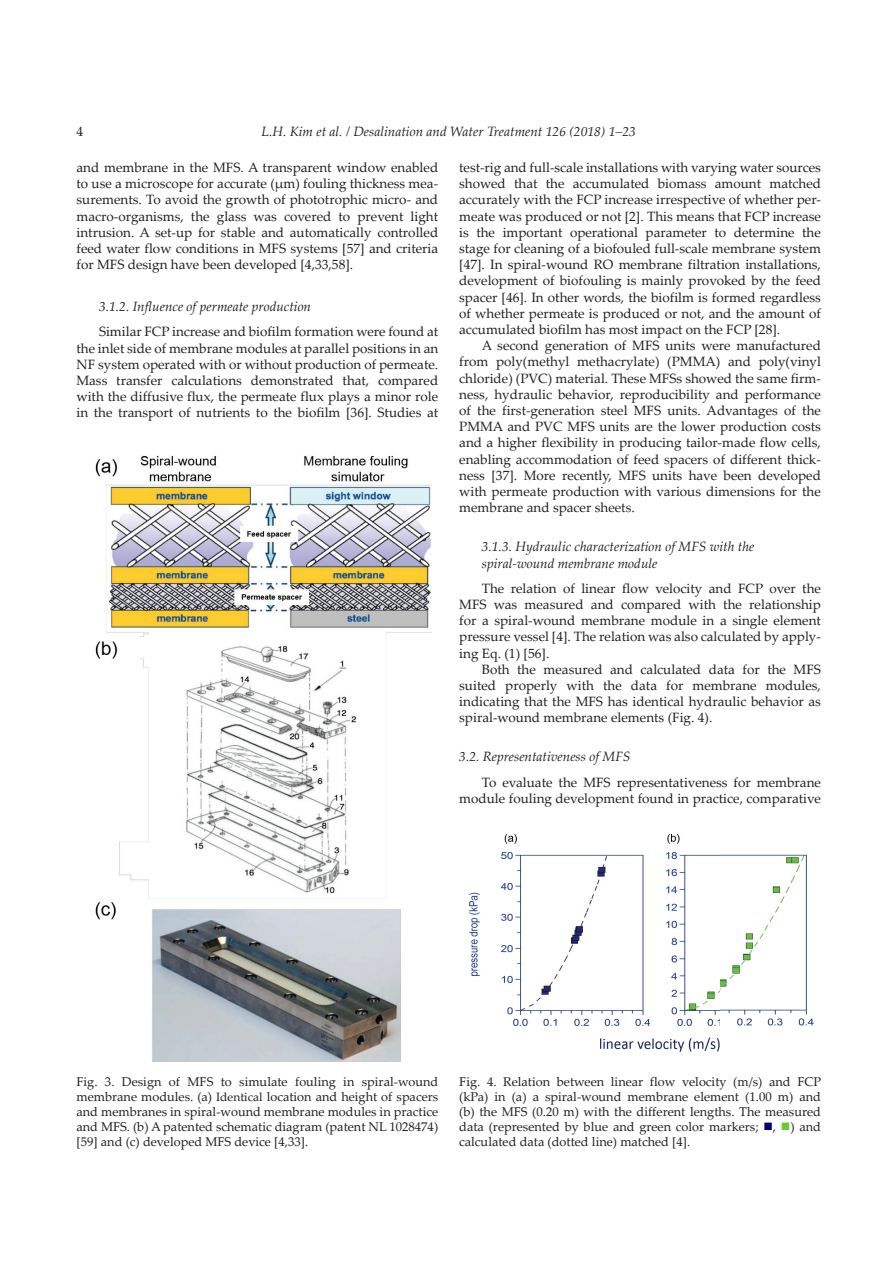
<style>
.page{position:relative;width:893px;height:1263px;background:#fff}
.page>*{position:absolute;margin:0;border:0;box-sizing:border-box;transform-origin:0 0}
.T{font:13.5px/16.2px "Palatino Linotype";color:#231f20;text-align:justify}
._3_HEAD{font:italic 13.5px/16.5px "Palatino Linotype";color:#231f20}
._2_HEAD{font:italic 13.5px "Palatino Linotype";color:#231f20}
.FIG_CAP{font:12.75px/15px "Palatino Linotype";color:#231f20;text-align:justify}
.s1{font-size:12px}
.s2{color:#006}
.s3{color:#6c3}
</style>
<div class="page">
<img style="left:95px;top:456px;width:336px;height:606px">
<img style="left:469px;top:834px;width:345px;height:218px">
<p class="T" style="left:76px;top:123px;width:8px">4</p>
<p class="_3_HEAD" style="left:262px;top:123px;width:376px">L.H. Kim et al. / Desalination and Water Treatment 126 (2018) 1–23</p>
<p class="T" style="left:76px;top:159px;width:363px">and membrane in the MFS. A transparent window enabled to use a microscope for accurate (µm) fouling thickness mea&shy;surements. To avoid the growth of phototrophic micro- and macro-organisms, the glass was covered to prevent light intrusion. A set-up for stable and automatically controlled feed water flow conditions in MFS systems [57] and criteria for MFS design have been developed [4,33,58].</p>
<p class="_3_HEAD" style="left:99px;top:298px;width:214px">3.1.2. Influence of permeate production</p>
<p class="T" style="left:76px;top:323px;width:363px;text-indent:22px">Similar FCP increase and biofilm formation were found at the inlet side of membrane modules at parallel positions in an NF system operated with or without production of permeate.<br>Mass transfer calculations demonstrated that, compared with the diffusive flux, the permeate flux plays a minor role in the transport of nutrients to the biofilm [36]. Studies at</p>
<p class="T" style="left:459px;top:159px;width:363px">test-rig and full-scale installations with varying water sources showed that the accumulated biomass amount matched accurately with the FCP increase irrespective of whether per&shy;meate was produced or not [2]. This means that FCP increase is the important operational parameter to determine the stage for cleaning of a biofouled full-scale membrane system [47]. In spiral-wound RO membrane filtration installations, development of biofouling is mainly provoked by the feed spacer [46]. In other words, the biofilm is formed regardless of whether permeate is produced or not, and the amount of accumulated biofilm has most impact on the FCP [28].</p>
<p class="T" style="left:459px;top:337px;width:363px;text-indent:22px">A second generation of MFS units were manufactured from poly(methyl methacrylate) (PMMA) and poly(vinyl chloride) (PVC) material. These MFSs showed the same firm&shy;ness, hydraulic behavior, reproducibility and performance of the first-generation steel MFS units. Advantages of the PMMA and PVC MFS units are the lower production costs and a higher flexibility in producing tailor-made flow cells, enabling accommodation of feed spacers of different thick&shy;ness [37]. More recently, MFS units have been developed with permeate production with various dimensions for the membrane and spacer sheets.</p>
<p class="_3_HEAD" style="left:482px;top:538px;width:274px">3.1.3. Hydraulic characterization of MFS with the spiral-wound membrane module</p>
<p class="T" style="left:459px;top:580px;width:363px;text-indent:22px">The relation of linear flow velocity and FCP over the MFS was measured and compared with the relationship for a spiral-wound membrane module in a single element pressure vessel [4]. The relation was also calculated by apply&shy;ing Eq. (1) [56].</p>
<p class="T" style="left:459px;top:661px;width:363px;text-indent:22px">Both the measured and calculated data for the MFS suited properly with the data for membrane modules, indicating that the MFS has identical hydraulic behavior as spiral-wound membrane elements (Fig. 4).</p>
<p class="_2_HEAD" style="left:459px;top:747px;width:173px">3.2. Representativeness of MFS</p>
<p class="T" style="left:459px;top:773px;width:363px;text-align:right">To evaluate the MFS representativeness for membrane module fouling development found in practice, comparative</p>
<p class="FIG_CAP" style="left:76px;top:1074px;width:363px">Fig. 3. Design of MFS to simulate fouling in spiral-wound membrane modules. (a) <span class="s1">Identical</span> location and height of spacers and membranes in spiral-wound membrane modules in practice and MFS. (b) A patented schematic diagram (patent NL 1028474) [59] and (c) developed MFS device [4,33].</p>
<p class="FIG_CAP" style="left:459px;top:1074px;width:364px">Fig. 4. Relation between linear flow velocity (m/s) and FCP (kPa) in (a) a spiral-wound membrane element (1.00 m) and (b) the MFS (0.20 m) with the different lengths. The measured data (represented by blue and green color markers; <span class="s2">■</span>, <span class="s3">■</span>) and calculated data (dotted line) matched [4].</p>
</div>
